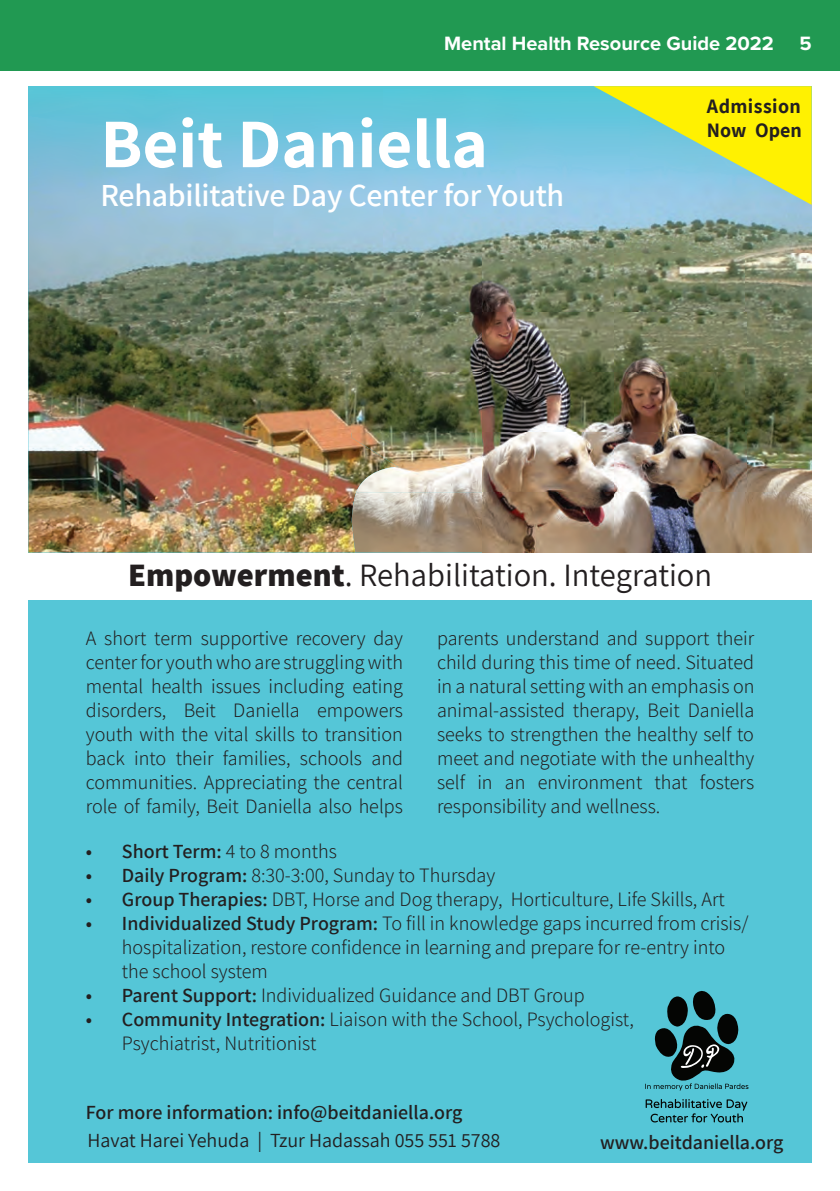
<style>
.page{position:relative;width:840px;height:1191px;background:#fff}
.page>*{position:absolute;margin:0;border:0;box-sizing:border-box;transform-origin:0 0}
.t1{font:700 69.6px "Assistant";color:#fff}
.t2{font:32.6px "Assistant";color:#231f20}
.t3{font:600 32px "Assistant";letter-spacing:-.01em;color:#fff}
.t4{font:300 20px/24px "Assistant";color:#231f20;text-align:justify}
.t5{font:600 20px "Assistant";color:#231f20}
.t6{font:20px "Assistant";color:#231f20}
.t7{font:700 20px "Proxima Nova";color:#fff}
.t8{font:700 20px/24px "Assistant";letter-spacing:.02em;color:#231f20}
.s1{font-weight:800}
.s2{font-weight:300}
.s3{font-weight:600}
</style>
<div class="page">
<div style="left:0;top:0;width:839px;height:71px;background:#219952"></div>
<img style="left:28px;top:90px;width:355px;height:462px">
<img style="left:383px;top:90px;width:428px;height:163px">
<img style="left:455px;top:552px;width:356px;height:1px">
<img style="left:351px;top:253px;width:460px;height:299px">
<div style="left:28px;top:600px;width:783px;height:562px;background:#55c6d7"></div>
<svg style="left:645px;top:1099px;width:101px;height:23px"></svg>
<svg style="left:645px;top:990px;width:103px;height:100px"></svg>
<svg style="left:593px;top:86px;width:218px;height:119px;background:#bfdb73"></svg>
<p class="t7" style="left:444px;top:28px;width:331px">Mental Health Resource Guide 2022</p>
<p class="t7" style="left:799px;top:28px;width:14px">5</p>
<p class="t1" style="left:100px;top:96px;width:389px">Beit Daniella</p>
<p class="t3" style="left:100px;top:173px;width:465px">Rehabilitative Day Center for Youth</p>
<p class="t8" style="left:706px;top:93px;width:96px">Admission<br>Now Open</p>
<p class="t2" style="left:128px;top:552px;width:585px"><span class="s1">Empowerment</span>. Rehabilitation. Integration</p>
<p class="t4" style="left:86px;top:625px;width:318px">A short term supportive recovery day center for youth who are struggling with mental health issues including eating disorders, Beit Daniella empowers youth with the vital skills to transition back into their families, schools and communities. Appreciating the central role of family, Beit Daniella also helps</p>
<p class="t4" style="left:437px;top:625px;width:319px">parents understand and support their child during this time of need. Situated in a natural setting with an emphasis on animal-assisted therapy, Beit Daniella seeks to strengthen the healthy self to meet and negotiate with the unhealthy self in an environment that fosters responsibility and wellness.</p>
<p class="t5" style="left:86px;top:837px;width:252px">• Short Term: <span class="s2">4 to 8 months</span></p>
<p class="t4" style="left:86px;top:862px;width:411px"><span class="s3">• Daily Program:</span> 8:30-3:00, Sunday to Thursday</p>
<p class="t4" style="left:86px;top:886px;width:640px"><span class="s3">• Group Therapies:</span> DBT, Horse and Dog therapy, Horticulture, Life Skills, Art</p>
<p class="t4" style="left:122px;top:910px;width:627px;text-align:left;text-indent:-36px"><span class="s3">• Individualized Study Program:</span> To fill in knowledge gaps incurred from crisis/ hospitalization, restore confidence in learning and prepare for re-entry into the school system</p>
<p class="t4" style="left:86px;top:982px;width:500px"><span class="s3">• Parent Support:</span> Individualized Guidance and DBT Group</p>
<p class="t4" style="left:122px;top:1006px;width:513px;text-indent:-36px"><span class="s3">• Community Integration:</span> Liaison with the School, Psychologist,<br>Psychiatrist, Nutritionist</p>
<p class="t5" style="left:86px;top:1098px;width:378px">For more information: info@beitdaniella.org</p>
<p class="t6" style="left:87px;top:1126px;width:414px">Havat Harei Yehuda | Tzur Hadassah 055 551 5788</p>
<p class="t5" style="left:600px;top:1128px;width:185px">www.beitdaniella.org</p>
</div>
